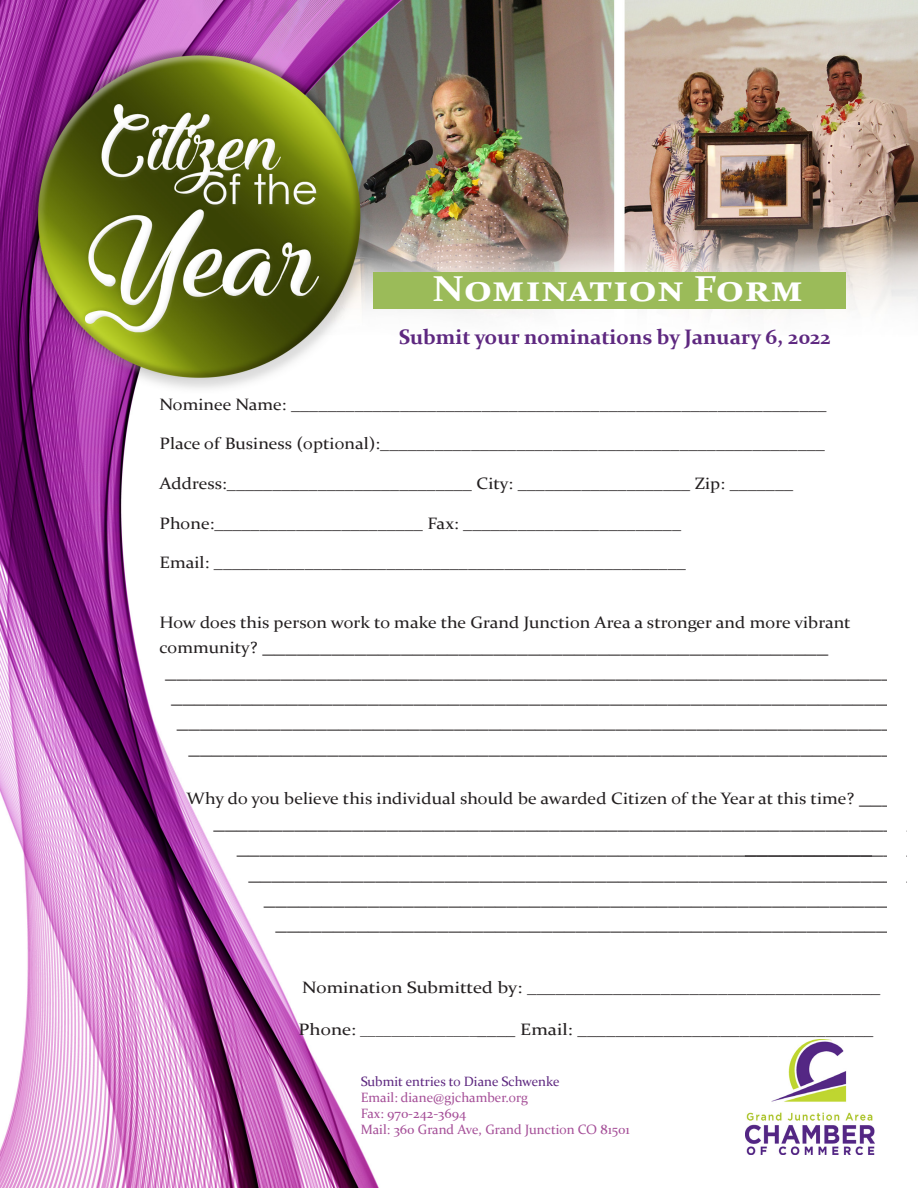
<style>
.page{position:relative;width:918px;height:1188px;background:#fff}
.page>*{position:absolute;margin:0;border:0;box-sizing:border-box;transform-origin:0 0}
.Heading_1{font:700 36px "Constantia";color:#fff;scale:1.15 1}
.t1{font:21px/25.2px "Constantia";color:#231f20;text-align:right;scale:1.1 1}
.t2{font:700 21px "Constantia";color:#5e2880}
.t3{font:16.5px "Constantia";color:#231f20;scale:1.1 1}
.t4{font:16.5px "Constantia";color:#231f20;scale:1.16 1}
.t5{font:13.5px "Constantia";color:#a54f98}
.t6{font:13.5px "Constantia";color:#5e2880}
.s1{font-size:16.5px}
.s2{font-size:21px}
.s3{font-size:13.5px}
</style>
<div class="page">
<img style="left:0;top:0;width:918px;height:1188px">
<hr style="left:745px;top:855px;width:127px;height:2px;background:#231f20">
<div style="left:374px;top:272px;width:472px;height:37px;background:#9bbb59"></div>
<img style="left:745px;top:1040px;width:129px;height:114px">
<div style="left:887px;top:389px;width:19px;height:652px;background:#fff"></div>
<p class="Heading_1" style="left:432px;top:263px;width:324px">Nomination Form</p>
<p class="t2" style="left:399px;top:322px;width:433px">Submit your nominations by January 6, 2022</p>
<p class="t3" style="left:160px;top:393px;width:608px">Nominee Name: ___________________________________________________________</p>
<p class="t3" style="left:160px;top:433px;width:606px">Place of Business (optional):_________________________________________________</p>
<p class="t3" style="left:160px;top:472px;width:578px">Address:___________________________ City: ___________________ Zip: _______</p>
<p class="t3" style="left:160px;top:512px;width:476px">Phone:_______________________ Fax: ________________________</p>
<p class="t3" style="left:160px;top:551px;width:480px">Email: ____________________________________________________</p>
<p class="t3" style="left:160px;top:611px;width:630px">How does this person work to make the Grand Junction Area a stronger and more vibrant</p>
<p class="t1" style="left:160px;top:632px;width:610px"><span class="s1">community?</span> _________________________________________________</p>
<p class="t1" style="left:165px;top:657px;width:673px">________________________________________________________________</p>
<p class="t1" style="left:171px;top:683px;width:663px">_______________________________________________________________</p>
<p class="t1" style="left:177px;top:708px;width:652px">______________________________________________________________</p>
<p class="t1" style="left:189px;top:733px;width:642px">_____________________________________________________________</p>
<p class="t3" style="left:187px;top:787px;width:655px">Why do you believe this individual should be awarded Citizen of the Year at this time? <span class="s2">____</span></p>
<p class="t1" style="left:214px;top:809px;width:632px">____________________________________________________________ __________________________________________________________</p>
<p class="t1" style="left:248px;top:859px;width:600px">_________________________________________________________</p>
<p class="t1" style="left:264px;top:884px;width:579px">_______________________________________________________</p>
<p class="t1" style="left:276px;top:909px;width:568px">______________________________________________________</p>
<p class="t4" style="left:302px;top:976px;width:500px">Nomination Submitted by: _____________________________________</p>
<p class="t4" style="left:299px;top:1018px;width:497px">Phone: <span class="s3">_______________</span>____ Email: _______________________________</p>
<p class="t6" style="left:361px;top:1072px;width:200px">Submit entries to Diane Schwenke</p>
<p class="t5" style="left:361px;top:1088px;width:169px">Email: diane@gjchamber.org</p>
<p class="t5" style="left:361px;top:1104px;width:107px">Fax: 970-242-3694</p>
<p class="t5" style="left:361px;top:1121px;width:271px">Mail: 360 Grand Ave, Grand Junction CO 81501</p>
</div>
